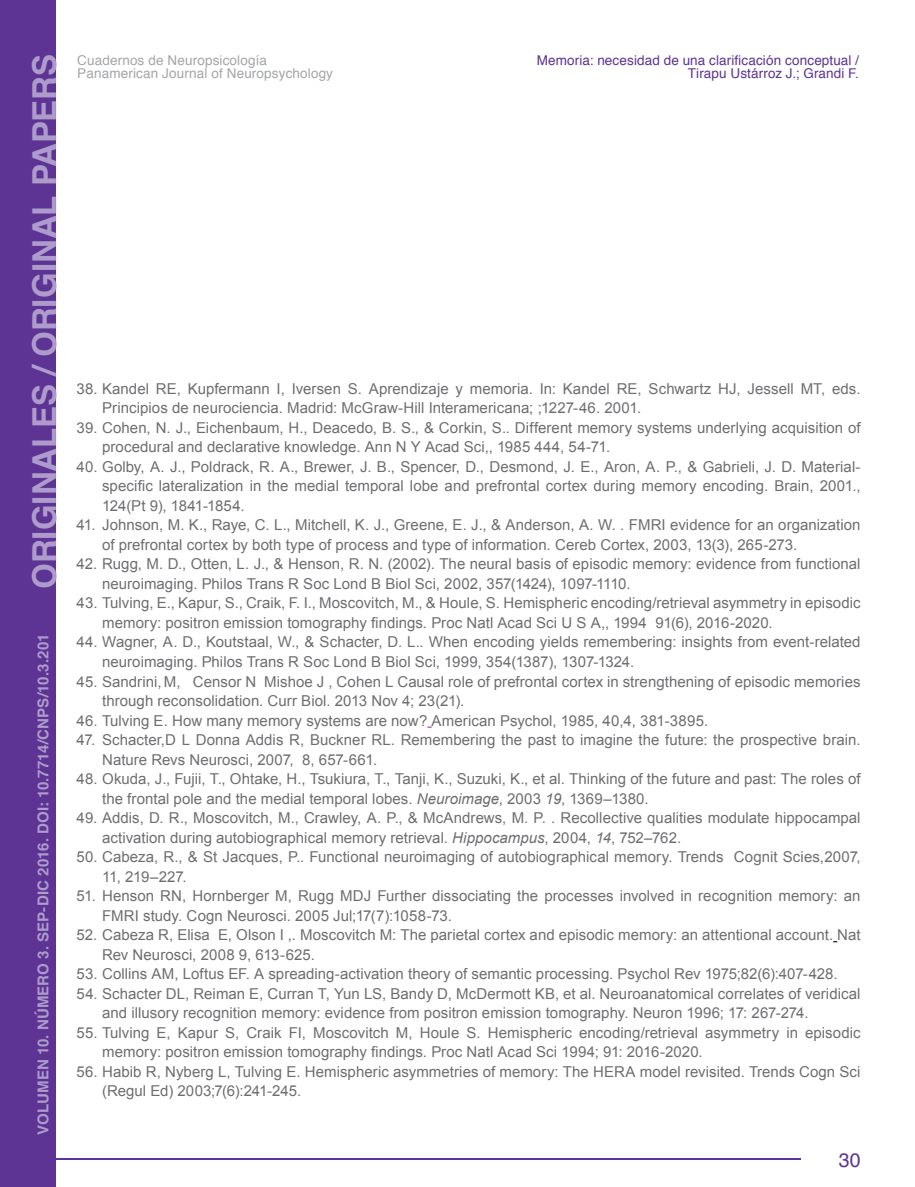
<style>
.page{position:relative;width:915px;height:1187px;background:#fff}
.page>*{position:absolute;margin:0;border:0;box-sizing:border-box;transform-origin:0 0}
.t1{font:700 33px "Helvetica";letter-spacing:-.005em;color:#ad9ccb}
.t2{font:19.5px "Helvetica";color:#5d3393}
.t3{font:15px/19.5px "Arial";letter-spacing:.005em;color:#6d6e71}
.t4{font:700 15px "Helvetica";letter-spacing:.01em;color:#ad9ccb}
.t5{font:13.5px/13.5px "Helvetica";letter-spacing:.01em;color:#5d3393;text-align:right}
.t6{font:13.5px/13.5px "Helvetica";letter-spacing:.01em;color:#a3a5a8}
.s1{font-style:italic}
</style>
<div class="page">
<div style="left:0;top:0;width:55px;height:1186px;background:#5d3393"></div>
<hr style="left:0;top:1157px;width:800px;height:2px;background:#5d3393">
<p class="t5" style="left:536px;top:54px;width:324px">Memoria: necesidad de una clarificación conceptual /<br>Tirapu Ustárroz J.; Grandi F.</p>
<h1 class="t1" style="left:18px;top:589px;width:536px;rotate:-90deg">ORIGINALES / ORIGINAL PAPERS</h1>
<p class="t6" style="left:77px;top:54px;width:257px">Cuadernos de Neuropsicología<br>Panamerican Journal of Neuropsychology</p>
<p class="t3" style="left:102px;top:379px;width:759px;text-indent:-26px">38. Kandel RE, Kupfermann I, Iversen S. Aprendizaje y memoria. In: Kandel RE, Schwartz HJ, Jessell MT, eds.<br>Principios de neurociencia. Madrid: McGraw-Hill Interamericana; ;1227-46. 2001.</p>
<p class="t3" style="left:102px;top:418px;width:759px;text-indent:-26px">39. Cohen, N. J., Eichenbaum, H., Deacedo, B. S., &amp; Corkin, S.. Different memory systems underlying acquisition of procedural and declarative knowledge. Ann N Y Acad Sci,, 1985 444, 54-71.</p>
<p class="t3" style="left:102px;top:457px;width:759px;text-align:justify;text-indent:-26px">40. Golby, A. J., Poldrack, R. A., Brewer, J. B., Spencer, D., Desmond, J. E., Aron, A. P., &amp; Gabrieli, J. D. Material&shy;specific lateralization in the medial temporal lobe and prefrontal cortex during memory encoding. Brain, 2001., 124(Pt 9), 1841-1854.</p>
<p class="t3" style="left:102px;top:515px;width:759px;text-indent:-26px">41. Johnson, M. K., Raye, C. L., Mitchell, K. J., Greene, E. J., &amp; Anderson, A. W. . FMRI evidence for an organization of prefrontal cortex by both type of process and type of information. Cereb Cortex, 2003, 13(3), 265-273.</p>
<p class="t3" style="left:102px;top:554px;width:759px;text-indent:-26px">42. Rugg, M. D., Otten, L. J., &amp; Henson, R. N. (2002). The neural basis of episodic memory: evidence from functional neuroimaging. Philos Trans R Soc Lond B Biol Sci, 2002, 357(1424), 1097-1110.</p>
<p class="t3" style="left:102px;top:593px;width:759px;text-indent:-26px">43. Tulving, E., Kapur, S., Craik, F. I., Moscovitch, M., &amp; Houle, S. Hemispheric encoding/retrieval asymmetry in episodic memory: positron emission tomography findings. Proc Natl Acad Sci U S A,, 1994 91(6), 2016-2020.</p>
<p class="t3" style="left:102px;top:632px;width:759px;text-indent:-26px">44. Wagner, A. D., Koutstaal, W., &amp; Schacter, D. L.. When encoding yields remembering: insights from event-related neuroimaging. Philos Trans R Soc Lond B Biol Sci, 1999, 354(1387), 1307-1324.</p>
<p class="t3" style="left:102px;top:671px;width:759px;text-indent:-26px">45. Sandrini, M, Censor N Mishoe J , Cohen L Causal role of prefrontal cortex in strengthening of episodic memories through reconsolidation. Curr Biol. 2013 Nov 4; 23(21).</p>
<p class="t3" style="left:77px;top:710px;width:633px">46. Tulving E. How many memory systems are now? American Psychol, 1985, 40,4, 381-3895.</p>
<p class="t3" style="left:102px;top:730px;width:759px;text-indent:-26px">47. Schacter,D L Donna Addis R, Buckner RL. Remembering the past to imagine the future: the prospective brain.<br>Nature Revs Neurosci, 2007, 8, 657-661.</p>
<p class="t3" style="left:102px;top:769px;width:759px;text-indent:-26px">48. Okuda, J., Fujii, T., Ohtake, H., Tsukiura, T., Tanji, K., Suzuki, K., et al. Thinking of the future and past: The roles of the frontal pole and the medial temporal lobes. <span class="s1">Neuroimage</span>, 2003 <span class="s1">19</span>, 1369–1380.</p>
<p class="t3" style="left:102px;top:808px;width:759px;text-indent:-26px">49. Addis, D. R., Moscovitch, M., Crawley, A. P., &amp; McAndrews, M. P. . Recollective qualities modulate hippocampal activation during autobiographical memory retrieval. <span class="s1">Hippocampus</span>, 2004, <span class="s1">14</span>, 752–762.</p>
<p class="t3" style="left:102px;top:847px;width:759px;text-indent:-26px">50. Cabeza, R., &amp; St Jacques, P.. Functional neuroimaging of autobiographical memory. Trends Cognit Scies,2007,<br>11, 219–227.</p>
<p class="t3" style="left:102px;top:886px;width:759px;text-indent:-26px">51. Henson RN, Hornberger M, Rugg MDJ Further dissociating the processes involved in recognition memory: an<br>FMRI study. Cogn Neurosci. 2005 Jul;17(7):1058-73.</p>
<p class="t3" style="left:102px;top:925px;width:759px;text-indent:-25px">52. Cabeza R, Elisa E, Olson I ,. Moscovitch M: The parietal cortex and episodic memory: an attentional account. Nat<br>Rev Neurosci, 2008 9, 613-625.</p>
<p class="t3" style="left:77px;top:964px;width:762px">53. Collins AM, Loftus EF. A spreading-activation theory of semantic processing. Psychol Rev 1975;82(6):407-428.</p>
<p class="t3" style="left:102px;top:983px;width:759px;text-indent:-26px">54. Schacter DL, Reiman E, Curran T, Yun LS, Bandy D, McDermott KB, et al. Neuroanatomical correlates of veridical and illusory recognition memory: evidence from positron emission tomography. Neuron 1996; 17: 267-274.</p>
<p class="t3" style="left:102px;top:1022px;width:759px;text-indent:-26px">55. Tulving E, Kapur S, Craik FI, Moscovitch M, Houle S. Hemispheric encoding/retrieval asymmetry in episodic memory: positron emission tomography findings. Proc Natl Acad Sci 1994; 91: 2016-2020.</p>
<p class="t3" style="left:102px;top:1061px;width:759px;text-indent:-26px">56. Habib R, Nyberg L, Tulving E. Hemispheric asymmetries of memory: The HERA model revisited. Trends Cogn Sci (Regul Ed) 2003;7(6):241-245.</p>
<p class="t4" style="left:31px;top:1134px;width:503px;rotate:-90deg">VOLUMEN 10. NÚMERO 3. SEP-DIC 2016. DOI: 10.7714/CNPS/10.3.201</p>
<h2 class="t2" style="left:838px;top:1144px;width:23px">30</h2>
</div>
